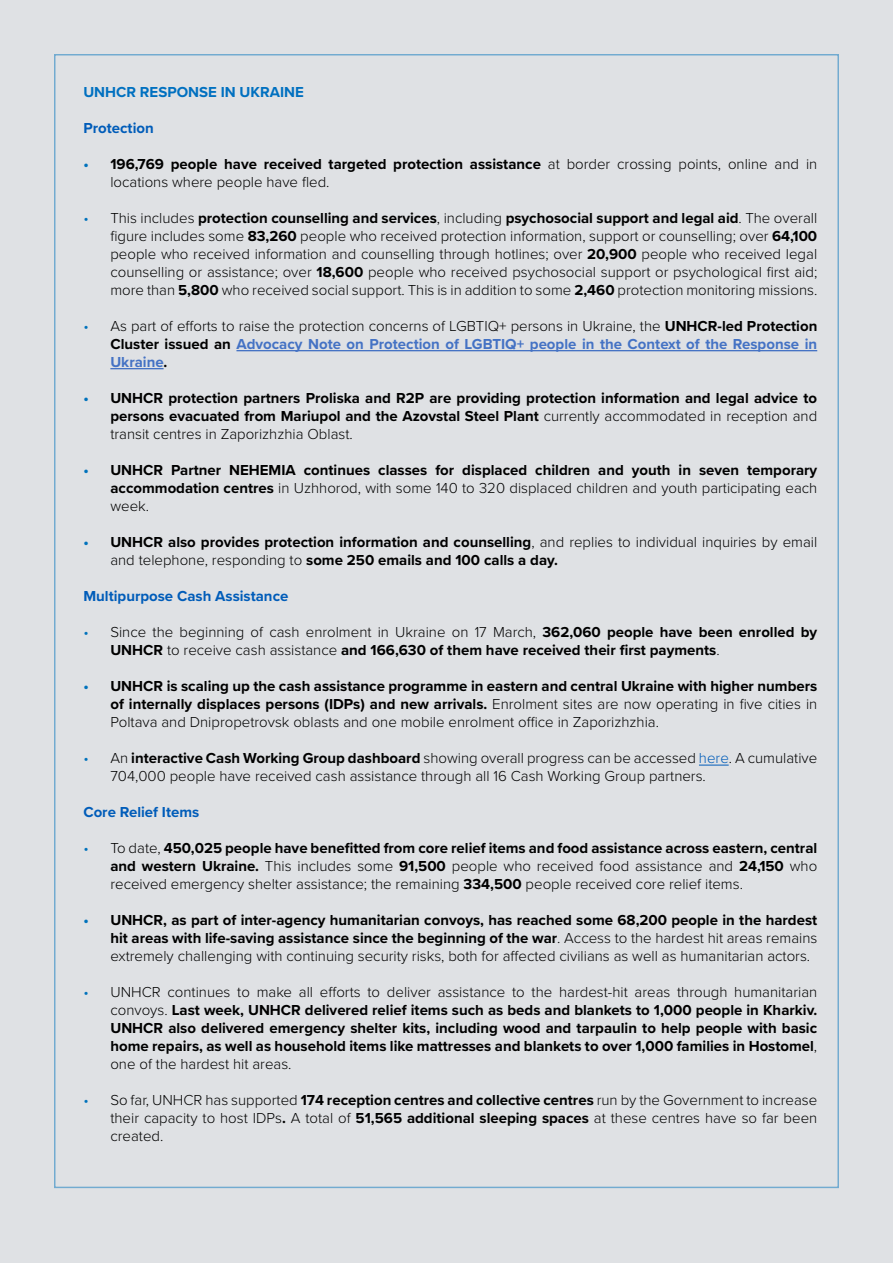
<style>
.page{position:relative;width:893px;height:1263px;background:#dfe1e4}
.page>*{position:absolute;margin:0;border:0;box-sizing:border-box;transform-origin:0 0}
.t1{font:700 15px/18px "Proxima Nova";color:#000;text-align:justify}
.t2{font:300 15px/18px "Proxima Nova";color:#000;text-align:justify}
.t3{font:700 15px/18px "Proxima Nova";color:#4472c4;text-align:justify}
.t4{font:700 15px "Proxima Nova";color:#005cb9}
.t5{font:700 15px "Proxima Nova";color:#0070c0}
.s1{font-weight:700;color:#0072bc}
.s2{font-weight:700}
.s3{color:#0072bc}
.s4{font-weight:300;color:#0072bc}
.s5{font-weight:300;color:#000}
.s6{color:#000}
.s7{font-weight:300}
.s8{color:#005cb9}
</style>
<div class="page">
<hr style="left:236px;top:350px;width:581px;height:1px;background:#4472c4">
<hr style="left:110px;top:368px;width:54px;height:1px;background:#4472c4">
<hr style="left:699px;top:765px;width:30px;height:1px;background:#005cb9">
<p class="t5" style="left:83px;top:80px;width:222px">UNHCR RESPONSE IN UKRAINE</p>
<p class="t4" style="left:83px;top:116px;width:72px">Protection</p>
<p class="t2" style="left:110px;top:154px;width:708px;text-indent:-27px"><span class="s1">•</span> <span class="s2">196,769 people have received targeted protection assistance</span> at border crossing points, online and in locations where people have fled.</p>
<p class="t2" style="left:110px;top:208px;width:708px;text-indent:-27px"><span class="s3">•</span> This includes <span class="s2">protection counselling and services</span>, including <span class="s2">psychosocial support and legal aid</span>. The overall figure includes some <span class="s2">83,260</span> people who received protection information, support or counselling; over <span class="s2">64,100 </span>people who received information and counselling through hotlines; over <span class="s2">20,900</span> people who received legal counselling or assistance; over <span class="s2">18,600</span> people who received psychosocial support or psychological first aid; more than <span class="s2">5,800</span> who received social support. This is in addition to some <span class="s2">2,460</span> protection monitoring missions.</p>
<p class="t3" style="left:110px;top:316px;width:708px;text-indent:-27px"><span class="s4">•</span> <span class="s5">As part of efforts to raise the protection concerns of LGBTIQ+ persons in Ukraine, the</span> <span class="s6">UNHCR-led Protection Cluster issued an</span> Advocacy Note on Protection of LGBTIQ+ people in the Context of the Response in Ukraine<span class="s6">.</span></p>
<p class="t1" style="left:110px;top:388px;width:708px;text-indent:-27px"><span class="s3">•</span> UNHCR protection partners Proliska and R2P are providing protection information and legal advice to persons evacuated from Mariupol and the Azovstal Steel Plant <span class="s7">currently accommodated in reception and transit centres in Zaporizhzhia Oblast.</span></p>
<p class="t1" style="left:110px;top:460px;width:708px;text-indent:-27px"><span class="s3">•</span> UNHCR Partner NEHEMIA continues classes for displaced children and youth in seven temporary accommodation centres <span class="s7">in Uzhhorod, with some 140 to 320 displaced children and youth participating each week.</span></p>
<p class="t1" style="left:110px;top:532px;width:708px;text-indent:-27px"><span class="s3">•</span> UNHCR also provides protection information and counselling<span class="s7">, and replies to individual inquiries by email and telephone, responding to</span> some 250 emails and 100 calls a day.</p>
<p class="t4" style="left:83px;top:584px;width:207px">Multipurpose Cash Assistance</p>
<p class="t1" style="left:110px;top:622px;width:708px;text-indent:-27px"><span class="s4">•</span> <span class="s7">Since the beginning of cash enrolment in Ukraine on 17 March,</span> 362,060 people have been enrolled by<br>UNHCR <span class="s7">to receive cash assistance</span> and 166,630 of them have received their first payments<span class="s7">.</span></p>
<p class="t1" style="left:110px;top:676px;width:708px;text-indent:-27px"><span class="s3">•</span> UNHCR is scaling up the cash assistance programme in eastern and central Ukraine with higher numbers of internally displaces persons (IDPs) and new arrivals. <span class="s7">Enrolment sites are now operating in five cities in Poltava and Dnipropetrovsk oblasts and one mobile enrolment office in Zaporizhzhia.</span></p>
<p class="t2" style="left:110px;top:748px;width:708px;text-indent:-27px"><span class="s3">•</span> An <span class="s2">interactive Cash Working Group dashboard</span> showing overall progress can be accessed <span class="s8">here</span>. A cumulative<br>704,000 people have received cash assistance through all 16 Cash Working Group partners.</p>
<p class="t4" style="left:83px;top:800px;width:117px">Core Relief Items</p>
<p class="t2" style="left:110px;top:838px;width:708px;text-indent:-27px"><span class="s3">•</span> To date, <span class="s2">450,025 people have benefitted from core relief items and food assistance across eastern, central and western Ukraine.</span> This includes some <span class="s2">91,500</span> people who received food assistance and <span class="s2">24,150</span> who received emergency shelter assistance; the remaining <span class="s2">334,500</span> people received core relief items.</p>
<p class="t1" style="left:110px;top:910px;width:708px;text-indent:-27px"><span class="s3">•</span> UNHCR, as part of inter-agency humanitarian convoys, has reached some 68,200 people in the hardest hit areas with life-saving assistance since the beginning of the war<span class="s7">. Access to the hardest hit areas remains extremely challenging with continuing security risks, both for affected civilians as well as humanitarian actors.</span></p>
<p class="t1" style="left:110px;top:982px;width:708px;text-indent:-27px"><span class="s4">•</span> <span class="s7">UNHCR continues to make all efforts to deliver assistance to the hardest-hit areas through humanitarian convoys.</span> Last week, UNHCR delivered relief items such as beds and blankets to 1,000 people in Kharkiv.<br>UNHCR also delivered emergency shelter kits, including wood and tarpaulin to help people with basic home repairs, as well as household items like mattresses and blankets to over 1,000 families in Hostomel<span class="s7">, one of the hardest hit areas.</span></p>
<p class="t2" style="left:110px;top:1090px;width:708px;text-indent:-27px"><span class="s3">•</span> So far, UNHCR has supported <span class="s2">174 reception centres and collective centres</span> run by the Government to increase their capacity to host IDPs<span class="s2">.</span> A total of <span class="s2">51,565 additional sleeping spaces</span> at these centres have so far been created.</p>
</div>
